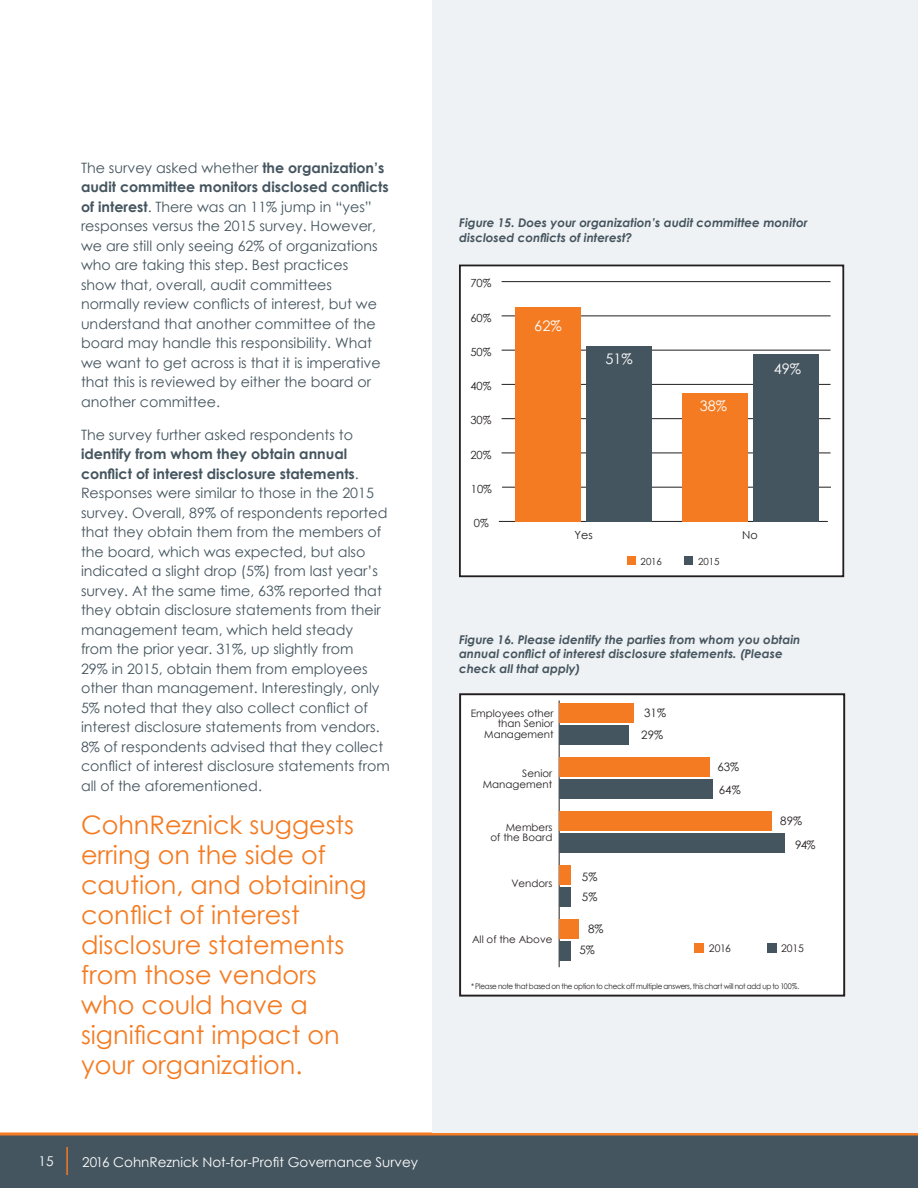
<style>
.page{position:relative;width:918px;height:1188px;background:#fff}
.page>*{position:absolute;margin:0;border:0;box-sizing:border-box;transform-origin:0 0}
.t1{font:25.5px/30px "Century Gothic";color:#f47b21}
.t2{font:14.55px "Century Gothic";color:#fff}
.t3{font:14.25px/19.5px "Century Gothic";color:#45555f}
.t4{font:13.5px "Century Gothic";color:#fff}
.t5{font:italic 700 12px/14.4px "Century Gothic";color:#45555f}
.t6{font:11.55px/19.8px "Century Gothic";color:#231f20}
.t7{font:11.25px "Century Gothic";color:#231f20}
.t8{font:10.5px "Century Gothic";letter-spacing:-.015em;color:#231f20}
.t9{font:10.35px/10.4px "Century Gothic";color:#231f20;text-align:right}
.t10{font:9.75px "Century Gothic";letter-spacing:-.02em;color:#231f20}
.t11{font:7.8px "Century Gothic";letter-spacing:-.03em;color:#231f20;scale:.93 1}
.s1{font-weight:700}
</style>
<div class="page">
<div style="left:0;top:1135px;width:918px;height:53px;background:#45555f"></div>
<svg style="left:0;top:1132px;width:918px;height:4px;background:#dd8d51"></svg>
<hr style="left:66px;top:1147px;width:2px;height:28px;background:#f47b21">
<div style="left:432px;top:0;width:486px;height:1132px;background:#eff2f4"></div>
<div style="left:460px;top:265px;width:383px;height:311px;background:#fff"></div>
<div style="left:459px;top:265px;width:385px;height:312px;border:2px solid #231f20"></div>
<hr style="left:502px;top:487px;width:329px;height:1px;background:#231f20">
<hr style="left:502px;top:453px;width:329px;height:1px;background:#231f20">
<hr style="left:502px;top:418px;width:329px;height:1px;background:#231f20">
<hr style="left:502px;top:384px;width:329px;height:1px;background:#231f20">
<hr style="left:502px;top:350px;width:329px;height:1px;background:#231f20">
<hr style="left:502px;top:316px;width:329px;height:1px;background:#231f20">
<hr style="left:502px;top:281px;width:329px;height:1px;background:#231f20">
<hr style="left:499px;top:521px;width:329px;height:1px;background:#231f20">
<div style="left:587px;top:346px;width:65px;height:175px;background:#45555f"></div>
<div style="left:516px;top:307px;width:65px;height:214px;background:#f47b21"></div>
<div style="left:753px;top:354px;width:66px;height:167px;background:#45555f"></div>
<div style="left:682px;top:393px;width:66px;height:128px;background:#f47b21"></div>
<div style="left:685px;top:556px;width:8px;height:9px;background:#45555f"></div>
<div style="left:627px;top:556px;width:9px;height:9px;background:#f47b21"></div>
<div style="left:460px;top:694px;width:384px;height:302px;background:#fff"></div>
<div style="left:459px;top:693px;width:386px;height:304px;border:2px solid #231f20"></div>
<hr style="left:559px;top:701px;width:1px;height:266px;background:#231f20">
<div style="left:559px;top:919px;width:19px;height:20px;background:#f47b21"></div>
<div style="left:559px;top:865px;width:12px;height:20px;background:#f47b21"></div>
<div style="left:559px;top:811px;width:213px;height:20px;background:#f47b21"></div>
<div style="left:559px;top:757px;width:151px;height:20px;background:#f47b21"></div>
<div style="left:559px;top:703px;width:75px;height:20px;background:#f47b21"></div>
<div style="left:559px;top:941px;width:12px;height:20px;background:#45555f"></div>
<div style="left:559px;top:887px;width:12px;height:20px;background:#45555f"></div>
<div style="left:559px;top:833px;width:226px;height:20px;background:#45555f"></div>
<div style="left:559px;top:779px;width:154px;height:20px;background:#45555f"></div>
<div style="left:559px;top:725px;width:70px;height:20px;background:#45555f"></div>
<div style="left:694px;top:943px;width:10px;height:9px;background:#f47b21"></div>
<div style="left:767px;top:943px;width:9px;height:9px;background:#45555f"></div>
<p class="t3" style="left:81px;top:158px;width:309px">The survey asked whether <span class="s1">the organization’s audit committee monitors disclosed conflicts of interest</span>. There was an 11% jump in “yes” responses versus the 2015 survey. However, we are still only seeing 62% of organizations who are taking this step. Best practices<br>show that, overall, audit committees normally review conflicts of interest, but we understand that another committee of the board may handle this responsibility. What we want to get across is that it is imperative that this is reviewed by either the board or another committee.</p>
<p class="t3" style="left:81px;top:425px;width:274px">The survey further asked respondents to</p>
<p class="t3" style="left:81px;top:444px;width:310px"><span class="s1">identify from whom they obtain annual conflict of interest disclosure statements</span>.<br>Responses were similar to those in the 2015 survey. Overall, 89% of respondents reported that they obtain them from the members of the board, which was expected, but also indicated a slight drop (5%) from last year’s survey. At the same time, 63% reported that they obtain disclosure statements from their management team, which held steady<br>from the prior year. 31%, up slightly from<br>29% in 2015, obtain them from employees other than management. Interestingly, only 5% noted that they also collect conflict of interest disclosure statements from vendors.<br>8% of respondents advised that they collect conflict of interest disclosure statements from all of the aforementioned.</p>
<h1 class="t1" style="left:81px;top:810px;width:287px">CohnReznick suggests erring on the side of caution, and obtaining conflict of interest disclosure statements from those vendors who could have a significant impact on your organization.</h1>
<p class="t4" style="left:39px;top:1151px;width:16px">15</p>
<p class="t4" style="left:45px;top:1152px;width:9px">6</p>
<p class="t4" style="left:82px;top:1152px;width:337px">2016 CohnReznick Not-for-Profit Governance Survey</p>
<p class="t5" style="left:459px;top:215px;width:350px">Figure 15. Does your organization’s audit committee monitor disclosed conflicts of interest?</p>
<p class="t7" style="left:470px;top:275px;width:23px">70%</p>
<p class="t7" style="left:470px;top:310px;width:23px">60%</p>
<p class="t7" style="left:470px;top:344px;width:23px">50%</p>
<p class="t7" style="left:470px;top:378px;width:23px">40%</p>
<p class="t7" style="left:470px;top:412px;width:23px">30%</p>
<p class="t7" style="left:470px;top:447px;width:23px">20%</p>
<p class="t7" style="left:471px;top:481px;width:23px">10%</p>
<p class="t7" style="left:474px;top:515px;width:16px">0%</p>
<p class="t2" style="left:534px;top:316px;width:29px">62%</p>
<p class="t2" style="left:605px;top:349px;width:29px">51%</p>
<p class="t2" style="left:700px;top:396px;width:29px">38%</p>
<p class="t2" style="left:774px;top:359px;width:29px">49%</p>
<p class="t7" style="left:575px;top:527px;width:20px">Yes</p>
<p class="t7" style="left:742px;top:527px;width:17px">No</p>
<p class="t10" style="left:641px;top:555px;width:23px">2016</p>
<p class="t10" style="left:698px;top:555px;width:23px">2015</p>
<p class="t5" style="left:459px;top:632px;width:343px">Figure 16. Please identify the parties from whom you obtain annual conflict of interest disclosure statements. (Please check all that apply)</p>
<p class="t9" style="left:471px;top:708px;width:84px">Employees other than Senior<br>Management</p>
<p class="t9" style="left:483px;top:768px;width:71px">Senior<br>Management</p>
<p class="t9" style="left:491px;top:821px;width:63px">Members<br>of the Board</p>
<p class="t6" style="left:644px;top:703px;width:23px">31%</p>
<p class="t6" style="left:641px;top:725px;width:23px">29%</p>
<p class="t6" style="left:717px;top:757px;width:23px">63%</p>
<p class="t6" style="left:719px;top:779px;width:23px">64%</p>
<p class="t6" style="left:780px;top:811px;width:23px">89%</p>
<p class="t6" style="left:795px;top:835px;width:22px">94%</p>
<p class="t6" style="left:582px;top:867px;width:17px">5%<br>5%</p>
<p class="t6" style="left:579px;top:918px;width:26px;line-height:21.3px;text-indent:9px">8%<br>5%</p>
<p class="t9" style="left:511px;top:878px;width:43px">Vendors</p>
<p class="t9" style="left:472px;top:934px;width:82px">All of the Above</p>
<p class="t8" style="left:709px;top:941px;width:24px">2016</p>
<p class="t8" style="left:781px;top:941px;width:24px">2015</p>
<p class="t11" style="left:471px;top:981px;width:355px">* Please note that based on the option to check off multiple answers, this chart will not add up to 100%.</p>
</div>
